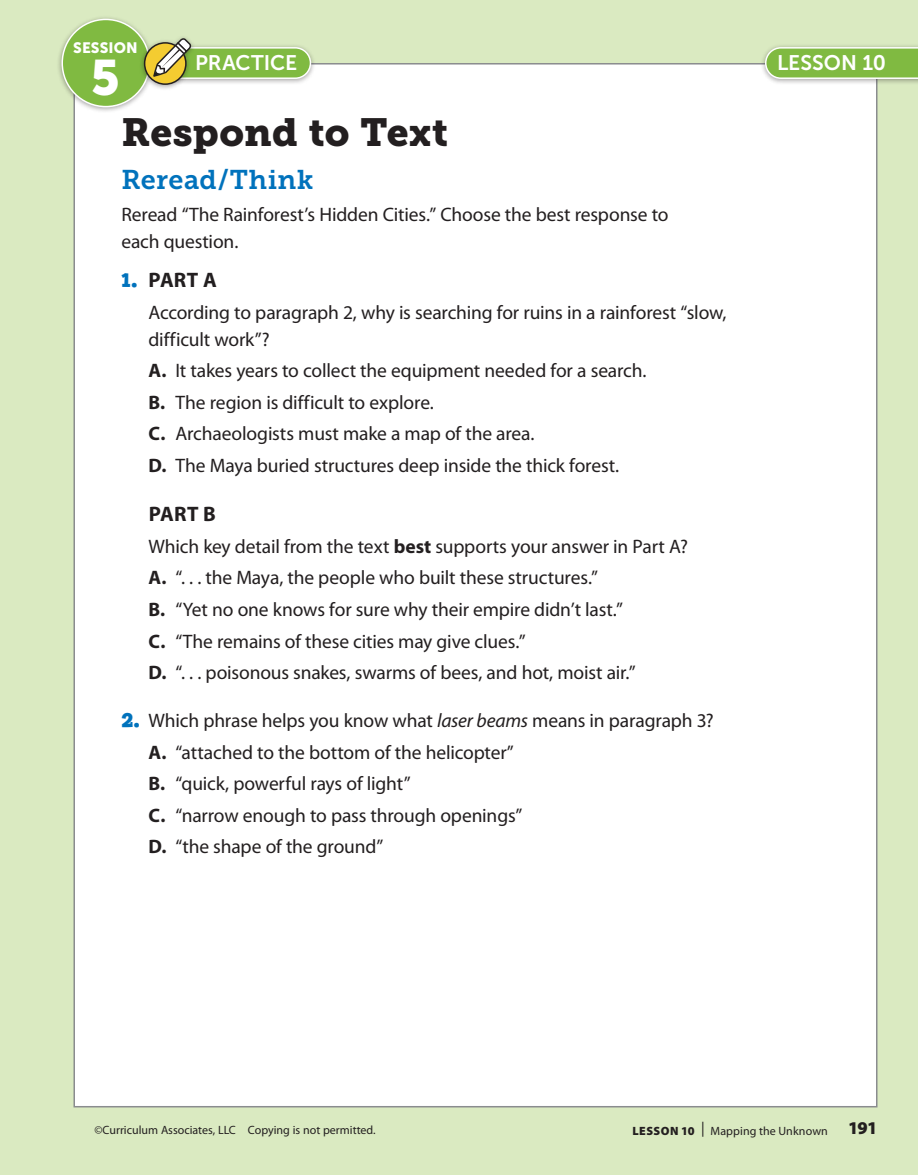
<style>
.page{position:relative;width:918px;height:1175px;background:#fff}
.page>*{position:absolute;margin:0;border:0;box-sizing:border-box;transform-origin:0 0}
.t1{font:49.5px "Museo Sans 900";color:#fff}
.t2{font:39px "Museo Slab 900";letter-spacing:.005em;color:#231f20}
.t3{font:27px "Museo Slab 700";letter-spacing:.015em;color:#0072bc}
.t4{font:21px "Museo Sans 700";color:#fff}
.t5{font:700 21px "Myriad Pro";letter-spacing:.01em;color:#231f20}
.t6{font:19.5px/31.5px "Myriad Pro";letter-spacing:-.01em;color:#231f20}
.t7{font:15px "Museo Sans 900";letter-spacing:.005em;color:#fff}
.t8{font:12px "Myriad Pro";color:#231f20}
.s1{font-family:"Billy Serif";font-size:19.5px;color:#0072bc}
.s2{font-weight:700}
.s3{font-family:"Billy Serif";font-weight:700;color:#0072bc}
.s4{font-style:italic}
.s5{font-weight:900}
.s6{font-size:15px}
.s7{font-weight:900;font-size:18px}
</style>
<div class="page">
<div style="left:0;top:0;width:918px;height:1174px;background:#daeac1"></div>
<div style="left:74px;top:64px;width:803px;height:1042px;background:#fff"></div>
<div style="left:156px;top:43px;width:160px;height:42px;background:#231f20;opacity:.4"></div>
<div style="left:162px;top:48px;width:148px;height:30px;background:#80ba41;border-radius:15px"></div>
<div style="left:161px;top:47px;width:150px;height:32px;border:2px solid #fff;border-radius:15px"></div>
<div style="left:56px;top:15px;width:99px;height:99px;background:#231f20;opacity:.4"></div>
<div style="left:62px;top:19px;width:87px;height:88px;background:#80ba41;border-radius:50%"></div>
<div style="left:61px;top:19px;width:89px;height:88px;border:2px solid #fff;border-radius:50%"></div>
<div style="left:139px;top:35px;width:57px;height:56px;background:#231f20;opacity:.4"></div>
<div style="left:145px;top:43px;width:41px;height:41px;background:#f4cc31;border-radius:50%"></div>
<div style="left:144px;top:42px;width:43px;height:43px;border:2px solid #231f20;border-radius:50%"></div>
<svg style="left:152px;top:37px;width:41px;height:41px"></svg>
<div style="left:760px;top:43px;width:158px;height:42px;background:#231f20;opacity:.4"></div>
<svg style="left:765px;top:47px;width:153px;height:32px;background:#8ec157"></svg>
<p class="t7" style="left:73px;top:39px;width:66px">SESSION</p>
<h1 class="t1" style="left:91px;top:49px;width:30px">5</h1>
<h2 class="t2" style="left:122px;top:110px;width:328px">Respond to Text</h2>
<h3 class="t3" style="left:122px;top:164px;width:193px">Reread/Think</h3>
<p class="t6" style="left:122px;top:202px;width:549px;line-height:27px">Reread “The Rainforest’s Hidden Cities.” Choose the best response to each question.</p>
<p class="t5" style="left:122px;top:268px;width:97px"><span class="s1">1.</span> PART A</p>
<p class="t6" style="left:148px;top:299px;width:580px;line-height:27px">According to paragraph 2, why is searching for ruins in a rainforest “slow, difficult work”?</p>
<p class="t6" style="left:148px;top:355px;width:499px"><span class="s2">A.</span> It takes years to collect the equipment needed for a search.<br><span class="s2">B.</span> The region is difficult to explore.<br><span class="s2">C.</span> Archaeologists must make a map of the area.<br><span class="s2">D.</span> The Maya buried structures deep inside the thick forest.</p>
<p class="t5" style="left:149px;top:502px;width:69px">PART B</p>
<p class="t6" style="left:148px;top:531px;width:541px">Which key detail from the text <span class="s2">best</span> supports your answer in Part A?<br><span class="s2">A.</span> “. . . the Maya, the people who built these structures.”<br><span class="s2">B.</span> “Yet no one knows for sure why their empire didn’t last.”<br><span class="s2">C.</span> “The remains of these cities may give clues.”<br><span class="s2">D.</span> “. . . poisonous snakes, swarms of bees, and hot, moist air.”</p>
<p class="t6" style="left:148px;top:705px;width:567px;text-indent:-27px"><span class="s3">2.</span> Which phrase helps you know what <span class="s4">laser beams</span> means in paragraph 3?<br><span class="s2">A.</span> “attached to the bottom of the helicopter”<br><span class="s2">B.</span> “quick, powerful rays of light”<br><span class="s2">C.</span> “narrow enough to pass through openings”<br><span class="s2">D.</span> “the shape of the ground”</p>
<p class="t4" style="left:195px;top:51px;width:104px">PRACTICE</p>
<p class="t4" style="left:777px;top:51px;width:111px">LESSON 10</p>
<p class="t8" style="left:94px;top:1123px;width:283px">©Curriculum Associates, LLC Copying is not permitted.</p>
<p class="t8" style="left:632px;top:1124px;width:247px"><span class="s5">LESSON 10</span> <span class="s6">|</span> Mapping the Unknown <span class="s7">191</span></p>
</div>
